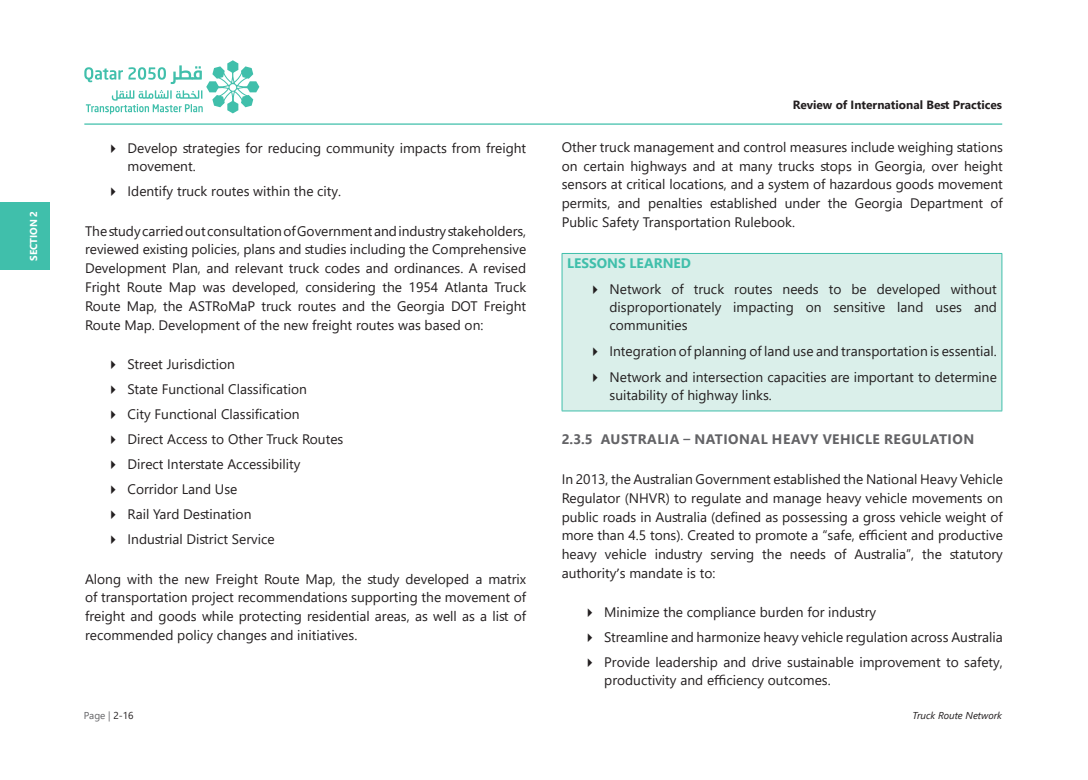
<style>
.page{position:relative;width:1088px;height:780px;background:#fff}
.page>*{position:absolute;margin:0;border:0;box-sizing:border-box;transform-origin:0 0}
.t1{font:13.75px/18.8px "Segoe UI";color:#231f20;text-align:justify}
.t2{font:700 13.75px "Segoe UI";letter-spacing:.035em;color:#636366}
.t3{font:700 13.75px "Segoe UI";color:#40bfab}
.t4{font:700 11.88px "Segoe UI";color:#231f20}
.t5{font:italic 10px "Segoe UI";color:#231f20}
.t6{font:10px "Segoe UI";color:#636366}
.t7{font:700 10px "Segoe UI";color:#fff}
.s1{font-family:"Calibri"}
.s2{color:#231f20}
</style>
<div class="page">
<svg style="left:84px;top:60px;width:175px;height:54px"></svg>
<hr style="left:84px;top:123px;width:918px;height:2px;background:#40bfab">
<div style="left:0;top:203px;width:49px;height:67px;background:#40bfab"></div>
<div style="left:562px;top:253px;width:440px;height:158px;background:#daefea"></div>
<hr style="left:562px;top:254px;width:1px;height:156px;background:#40bfab">
<hr style="left:562px;top:253px;width:440px;height:1px;background:#40bfab">
<hr style="left:1001px;top:254px;width:1px;height:156px;background:#40bfab">
<hr style="left:562px;top:410px;width:440px;height:1px;background:#40bfab">
<p class="t7" style="left:24px;top:261px;width:51px;rotate:-90deg">SECTION 2</p>
<p class="t1" style="left:128px;top:138px;width:400px;line-height:17.9px;text-indent:-21px">✔ Develop strategies for reducing community impacts from freight movement.</p>
<p class="t1" style="left:106px;top:180px;width:236px">✔ Identify truck routes within the city.</p>
<p class="t1" style="left:85px;top:220px;width:443px">The study carried out consultation of Government and industry stakeholders, reviewed existing policies, plans and studies including the Comprehensive Development Plan, and relevant truck codes and ordinances. A revised Fright Route Map was developed, considering the 1954 Atlanta Truck Route Map, the ASTRoMaP truck routes and the Georgia DOT Freight Route Map. Development of the new freight routes was based on:</p>
<p class="t1" style="left:106px;top:353px;width:130px">✔ Street Jurisdiction</p>
<p class="t1" style="left:106px;top:378px;width:202px">✔ State Functional Classification</p>
<p class="t1" style="left:106px;top:403px;width:195px">✔ City Functional Classification</p>
<p class="t1" style="left:106px;top:428px;width:239px">✔ Direct Access to Other Truck Routes</p>
<p class="t1" style="left:106px;top:453px;width:196px">✔ Direct Interstate Accessibility</p>
<p class="t1" style="left:106px;top:478px;width:133px">✔ Corridor Land Use</p>
<p class="t1" style="left:106px;top:503px;width:147px">✔ Rail Yard Destination</p>
<p class="t1" style="left:106px;top:528px;width:170px">✔ Industrial District Service</p>
<p class="t1" style="left:85px;top:568px;width:443px">Along with the new Freight Route Map, the study developed a matrix of transportation project recommendations supporting the movement of freight and goods while protecting residential areas, as well as a list of recommended policy changes and initiatives.</p>
<p class="t4" style="left:793px;top:93px;width:211px">Review of International Best Practices</p>
<p class="t1" style="left:562px;top:136px;width:443px">Other truck management and control measures include weighing stations on certain highways and at many trucks stops in Georgia, over height sensors at critical locations, and a system of hazardous goods movement permits, and penalties established under the Georgia Department of Public Safety Transportation Rulebook.</p>
<p class="t3" style="left:567px;top:250px;width:126px">LESSONS LEARNED</p>
<p class="t1" style="left:609px;top:279px;width:389px;line-height:17.9px;text-indent:-21px">✔ Network of truck routes needs to be developed without disproportionately impacting on sensitive land uses and communities</p>
<p class="t1" style="left:588px;top:340px;width:410px">✔ Integration of planning of land use and transportation is essential.</p>
<p class="t1" style="left:609px;top:367px;width:389px;line-height:17.9px;text-indent:-21px">✔ Network and intersection capacities are important to determine suitability of highway links.</p>
<p class="t2" style="left:562px;top:426px;width:414px">2.3.5 AUSTRALIA <span class="s1">–</span> NATIONAL HEAVY VEHICLE REGULATION</p>
<p class="t1" style="left:562px;top:468px;width:443px">In 2013, the Australian Government established the National Heavy Vehicle Regulator (NHVR) to regulate and manage heavy vehicle movements on public roads in Australia (defined as possessing a gross vehicle weight of more than 4.5 tons). Created to promote a “safe, efficient and productive heavy vehicle industry serving the needs of Australia”, the statutory authority<span class="s1">’</span>s mandate is to:</p>
<p class="t1" style="left:583px;top:601px;width:295px">✔ Minimize the compliance burden for industry</p>
<p class="t1" style="left:583px;top:626px;width:421px">✔ Streamline and harmonize heavy vehicle regulation across Australia</p>
<p class="t1" style="left:604px;top:652px;width:400px;line-height:17.9px;text-indent:-21px">✔ Provide leadership and drive sustainable improvement to safety, productivity and efficiency outcomes.</p>
<p class="t6" style="left:84px;top:706px;width:51px">Page | <span class="s2">2-16</span></p>
<p class="t5" style="left:912px;top:710px;width:91px">Truck Route Network</p>
</div>
